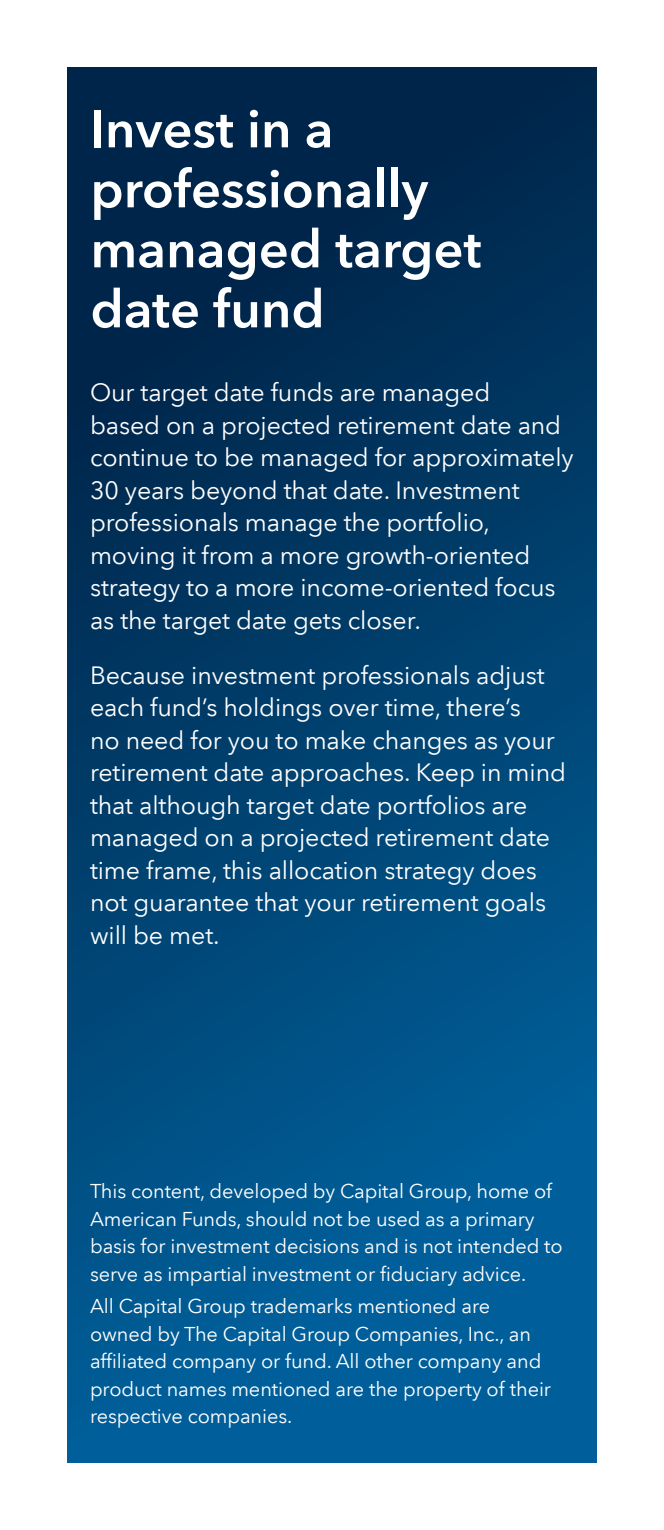
<style>
.page{position:relative;width:664px;height:1530px;background:#fff}
.page>*{position:absolute;margin:0;border:0;box-sizing:border-box;transform-origin:0 0}
.t1{font:600 52.5px/60px "Avenir Next LT Com";color:#fff}
.IFL_-_Body_Copy_1{font:25px/32.5px "Avenir Next LT Com";letter-spacing:-.005em;color:#fff}
.IFL_-_Headge_2{font:20px/27.5px "Avenir Next LT Com";letter-spacing:-.005em;color:#fff}
</style>
<div class="page">
<div style="left:68px;top:68px;width:528px;height:1394px;background:linear-gradient(to bottom,#002043,#0065a1)"></div>
<h2 class="t1" style="left:90px;top:99px;width:393px">Invest in a professionally managed target date fund</h2>
<p class="IFL_-_Body_Copy_1" style="left:90px;top:376px;width:485px">Our target date funds are managed<br>based on a projected retirement date and continue to be managed for approximately 30 years beyond that date. Investment professionals manage the portfolio, moving it from a more growth-oriented strategy to a more income-oriented focus as the target date gets closer.</p>
<p class="IFL_-_Body_Copy_1" style="left:90px;top:659px;width:477px">Because investment professionals adjust each fund’s holdings over time, there’s<br>no need for you to make changes as your retirement date approaches. Keep in mind that although target date portfolios are managed on a projected retirement date time frame, this allocation strategy does not guarantee that your retirement goals will be met.</p>
<p class="IFL_-_Headge_2" style="left:90px;top:1178px;width:474px">This content, developed by Capital Group, home of American Funds, should not be used as a primary basis for investment decisions and is not intended to serve as impartial investment or fiduciary advice.</p>
<p class="IFL_-_Headge_2" style="left:90px;top:1293px;width:462px">All Capital Group trademarks mentioned are owned by The Capital Group Companies, Inc., an affiliated company or fund. All other company and product names mentioned are the property of their respective companies.</p>
</div>
